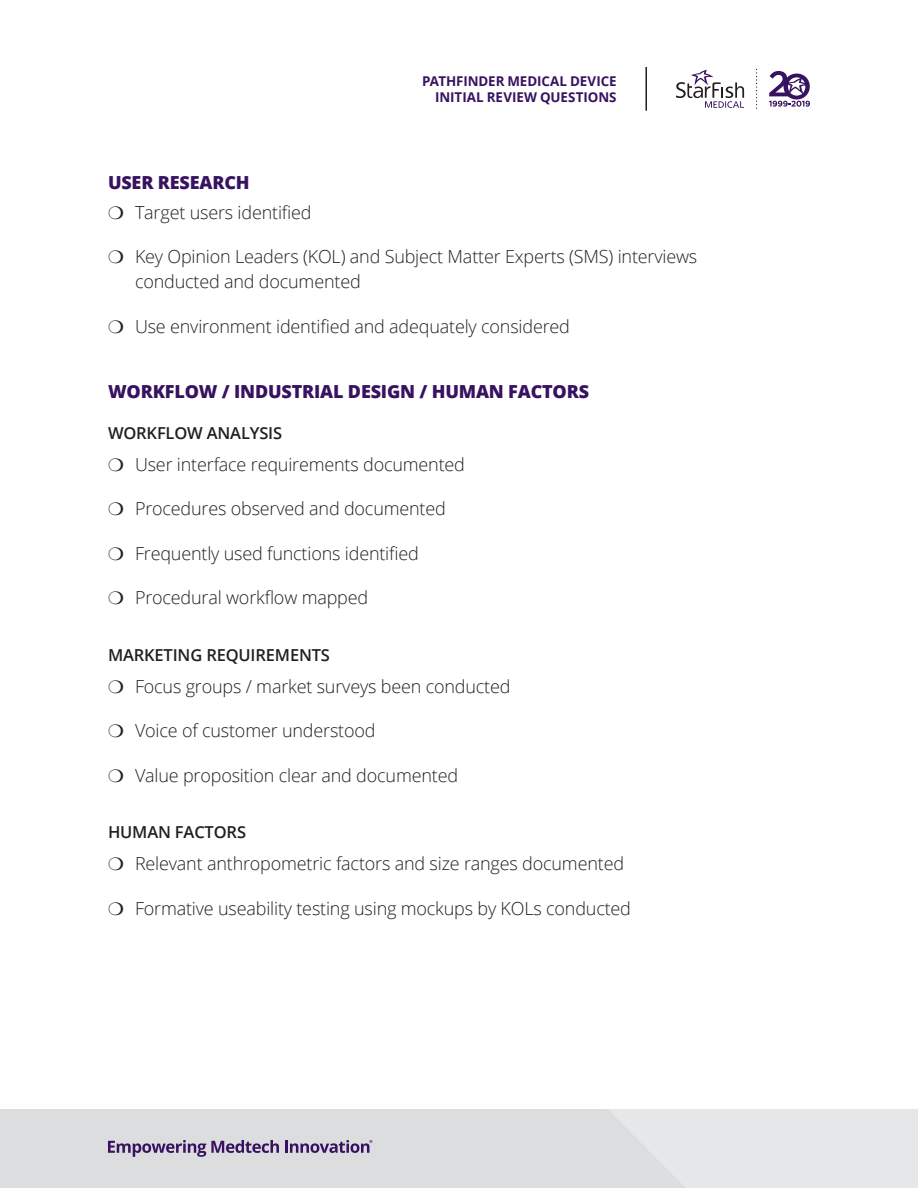
<style>
.page{position:relative;width:918px;height:1188px;background:#fff}
.page>*{position:absolute;margin:0;border:0;box-sizing:border-box;transform-origin:0 0}
.t1{font:300 18px/29.2px "Open Sans";letter-spacing:-.01em;color:#231f20}
.t2{font:800 18px "Open Sans";letter-spacing:-.01em;color:#371260}
.t3{font:600 16.5px "Open Sans";letter-spacing:-.01em;color:#231f20}
.t4{font:700 13.5px/16.2px "Open Sans";letter-spacing:-.005em;color:#371260;text-align:right}
.s1{font-weight:800;color:#371260}
</style>
<div class="page">
<div style="left:0;top:1109px;width:918px;height:79px;background:#dcdddf"></div>
<svg style="left:108px;top:1140px;width:171px;height:17px"></svg>
<svg style="left:285px;top:1140px;width:87px;height:13px"></svg>
<svg style="left:676px;top:70px;width:68px;height:38px"></svg>
<svg style="left:769px;top:71px;width:41px;height:36px"></svg>
<svg style="left:756px;top:69px;width:1px;height:40px"></svg>
<hr style="left:645px;top:67px;width:2px;height:44px;background:#231f20">
<p class="t4" style="left:422px;top:73px;width:196px">PATHFINDER MEDICAL DEVICE<br>INITIAL REVIEW QUESTIONS</p>
<p class="t1" style="left:108px;top:168px;width:205px"><span class="s1">USER RESEARCH<br></span>❍ Target users identified</p>
<p class="t1" style="left:135px;top:243px;width:564px;line-height:25.5px;text-indent:-27px">❍ Key Opinion Leaders (KOL) and Subject Matter Experts (SMS) interviews conducted and documented</p>
<p class="t1" style="left:108px;top:311px;width:463px">❍ Use environment identified and adequately considered</p>
<p class="t2" style="left:108px;top:377px;width:483px">WORKFLOW / INDUSTRIAL DESIGN / HUMAN FACTORS</p>
<p class="t3" style="left:108px;top:421px;width:176px">WORKFLOW ANALYSIS</p>
<p class="t1" style="left:108px;top:449px;width:358px">❍ User interface requirements documented</p>
<p class="t1" style="left:108px;top:494px;width:339px">❍ Procedures observed and documented</p>
<p class="t1" style="left:108px;top:538px;width:312px">❍ Frequently used functions identified</p>
<p class="t1" style="left:108px;top:583px;width:262px">❍ Procedural workflow mapped</p>
<p class="t3" style="left:108px;top:643px;width:224px">MARKETING REQUIREMENTS</p>
<p class="t1" style="left:108px;top:671px;width:404px">❍ Focus groups / market surveys been conducted</p>
<p class="t1" style="left:108px;top:716px;width:269px">❍ Voice of customer understood</p>
<p class="t1" style="left:108px;top:760px;width:352px">❍ Value proposition clear and documented</p>
<p class="t3" style="left:108px;top:821px;width:140px">HUMAN FACTORS</p>
<p class="t1" style="left:108px;top:849px;width:518px">❍ Relevant anthropometric factors and size ranges documented</p>
<p class="t1" style="left:108px;top:893px;width:525px">❍ Formative useability testing using mockups by KOLs conducted</p>
</div>
